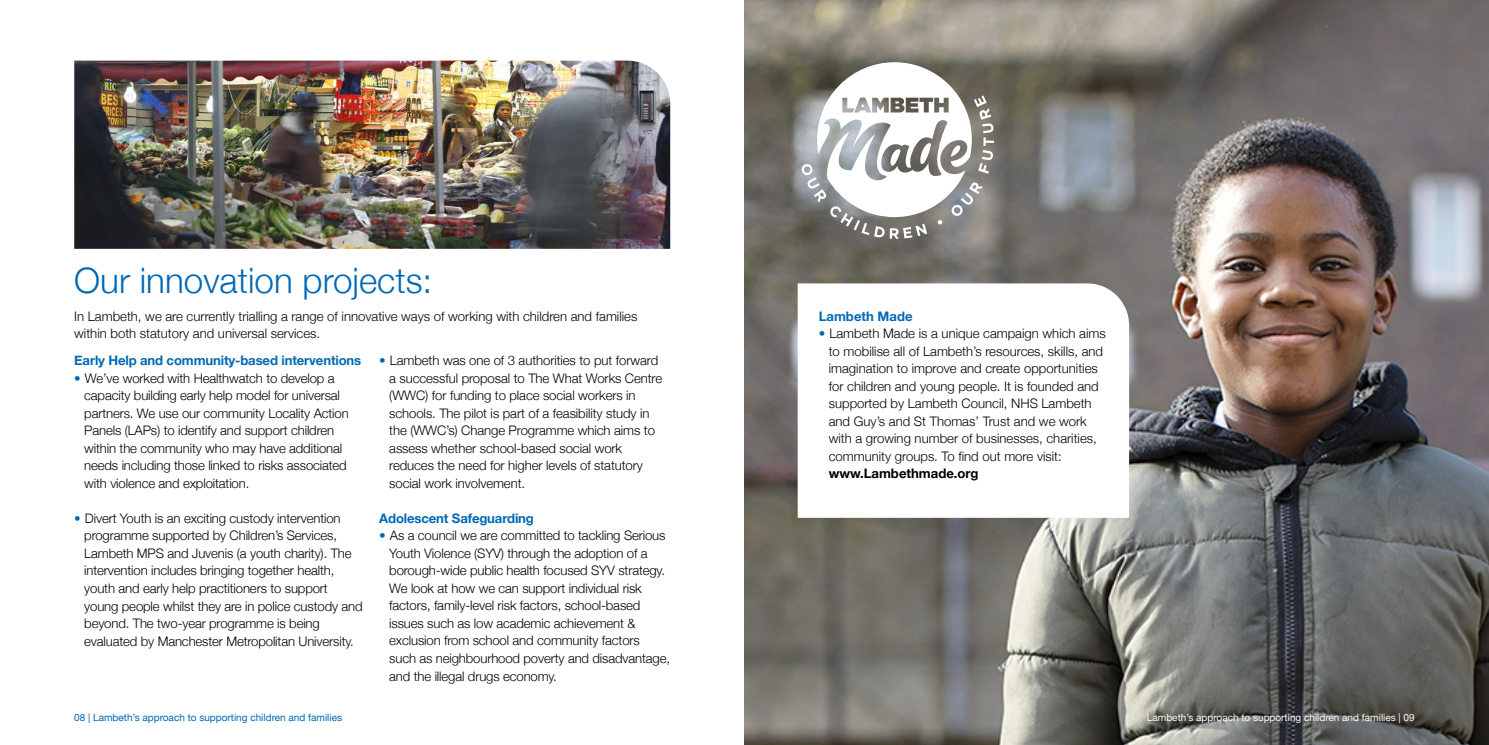
<style>
.page{position:relative;width:1489px;height:745px;background:#fff}
.page>*{position:absolute;margin:0;border:0;box-sizing:border-box;transform-origin:0 0}
.t1{font:300 35px "Helvetica Neue";color:#0069b4}
.t2{font:300 13.12px/17.5px "Helvetica Neue";letter-spacing:-.01em;color:#000}
.t3{font:700 13.12px "Helvetica Neue";letter-spacing:-.01em;color:#0069b4}
.t4{font:700 13.12px "Helvetica Neue";color:#000}
.t5{font:10px "Helvetica Neue";color:#0069b4}
.t6{font:10px "Helvetica Neue";color:#fff}
.s1{color:#0069b4}
</style>
<div class="page">
<img style="left:744px;top:0;width:744px;height:744px">
<svg style="left:801px;top:62px;width:192px;height:177px"></svg>
<img style="left:74px;top:61px;width:596px;height:188px">
<svg style="left:797px;top:283px;width:331px;height:234px"></svg>
<h1 class="t1" style="left:74px;top:252px;width:359px">Our innovation projects:</h1>
<p class="t2" style="left:74px;top:306px;width:564px">In Lambeth, we are currently trialling a range of innovative ways of working with children and families within both statutory and universal services.</p>
<p class="t3" style="left:74px;top:350px;width:288px">Early Help and community-based interventions</p>
<p class="t2" style="left:84px;top:368px;width:266px;text-indent:-10px"><span class="s1">•</span> We’ve worked with Healthwatch to develop a capacity building early help model for universal partners. We use our community Locality Action Panels (LAPs) to identify and support children within the community who may have additional needs including those linked to risks associated with violence and exploitation.</p>
<p class="t2" style="left:84px;top:508px;width:280px;text-indent:-10px"><span class="s1">•</span> Divert Youth is an exciting custody intervention programme supported by Children’s Services, Lambeth MPS and Juvenis (a youth charity). The intervention includes bringing together health, youth and early help practitioners to support young people whilst they are in police custody and beyond. The two-year programme is being evaluated by Manchester Metropolitan University.</p>
<p class="t2" style="left:389px;top:350px;width:274px;text-indent:-10px"><span class="s1">•</span> Lambeth was one of 3 authorities to put forward a successful proposal to The What Works Centre (WWC) for funding to place social workers in schools. The pilot is part of a feasibility study in the (WWC’s) Change Programme which aims to assess whether school-based social work reduces the need for higher levels of statutory social work involvement.</p>
<p class="t3" style="left:379px;top:507px;width:156px">Adolescent Safeguarding</p>
<p class="t2" style="left:389px;top:525px;width:282px;text-indent:-10px"><span class="s1">•</span> As a council we are committed to tackling Serious Youth Violence (SYV) through the adoption of a borough-wide public health focused SYV strategy.<br>We look at how we can support individual risk factors, family-level risk factors, school-based issues such as low academic achievement &amp; exclusion from school and community factors<br>such as neighbourhood poverty and disadvantage, and the illegal drugs economy.</p>
<p class="t3" style="left:818px;top:305px;width:95px">Lambeth Made</p>
<p class="t2" style="left:828px;top:323px;width:278px;text-indent:-10px"><span class="s1">•</span> Lambeth Made is a unique campaign which aims to mobilise all of Lambeth’s resources, skills, and imagination to improve and create opportunities for children and young people. It is founded and supported by Lambeth Council, NHS Lambeth and Guy’s and St Thomas’ Trust and we work with a growing number of businesses, charities, community groups. To find out more visit:</p>
<p class="t4" style="left:828px;top:463px;width:151px">www.Lambethmade.org</p>
<p class="t5" style="left:74px;top:709px;width:269px">08 | Lambeth’s approach to supporting children and families</p>
<p class="t6" style="left:1146px;top:709px;width:269px">Lambeth’s approach to supporting children and families | 09</p>
</div>
